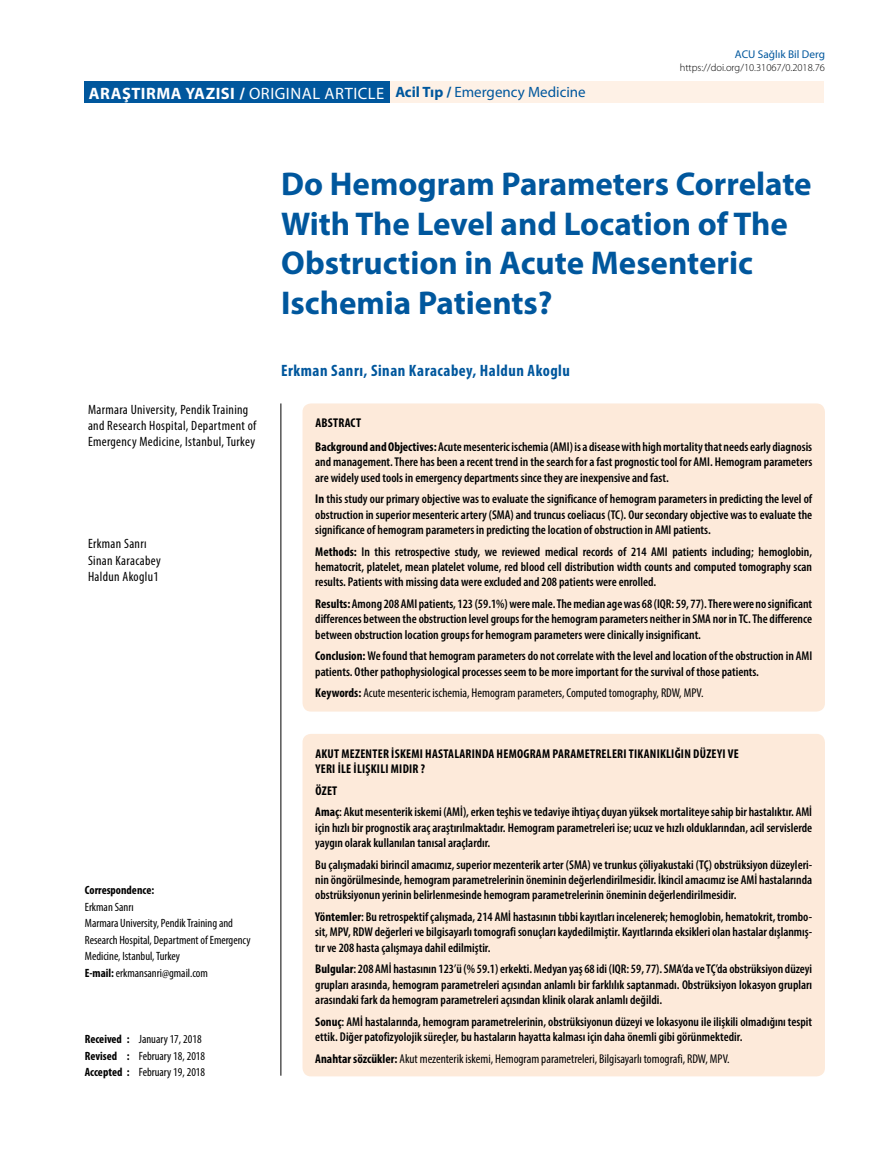
<style>
.page{position:relative;width:893px;height:1170px;background:#fff}
.page>*{position:absolute;margin:0;border:0;box-sizing:border-box;transform-origin:0 0}
.t1{font:700 33px/39.6px "Myriad Pro";color:#00579d}
.t2{font:700 condensed 16.5px "Myriad Pro";letter-spacing:.03em;color:#00579d}
.t3{font:15px "Myriad Pro";color:#00579d}
.t4{font:condensed 13.5px/16.2px "Myriad Pro";letter-spacing:.025em;color:#000}
.t5{font:600 condensed 12.75px/15.3px "Myriad Pro";color:#000}
.t6{font:condensed 12.75px "Myriad Pro";color:#000}
.t7{font:700 condensed 12.75px "Myriad Pro";letter-spacing:.02em;color:#000}
.t8{font:condensed 12px/16.5px "Myriad Pro";color:#000}
.t9{font:700 condensed 12px "Myriad Pro";color:#000}
.t10{font:11.25px "Myriad Pro";color:#00579d}
.t11{font:300 10.5px "Myriad Pro";color:#000}
.s1{font-weight:700;font-size:16.5px;color:#fff}
.s2{font-size:16.5px;color:#fff}
.s3{font-weight:700}
</style>
<div class="page">
<hr style="left:280px;top:403px;width:1px;height:672px;background:#000">
<div style="left:389px;top:82px;width:435px;height:21px;background:#fef1e6"></div>
<div style="left:84px;top:82px;width:305px;height:21px;background:#00579d"></div>
<div style="left:302px;top:403px;width:523px;height:308px;background:#fdeada;border-radius:9px"></div>
<div style="left:302px;top:733px;width:523px;height:343px;background:#fdeada;border-radius:9px"></div>
<p class="t10" style="left:735px;top:47px;width:91px">ACU Sağlık Bil Derg</p>
<p class="t3" style="left:89px;top:83px;width:498px"><span class="s1">ARAŞTIRMA YAZISI /</span> <span class="s2">ORIGINAL ARTICLE</span> <span class="s3">Acil Tıp /</span> Emergency Medicine</p>
<p class="t11" style="left:680px;top:62px;width:147px">https://doi.org/10.31067/0.2018.76</p>
<p class="t4" style="left:88px;top:401px;width:170px">Marmara University, Pendik Training and Research Hospital, Department of<br>Emergency Medicine, Istanbul, Turkey</p>
<p class="t4" style="left:88px;top:535px;width:74px">Erkman Sanrı<br>Sinan Karacabey<br>Haldun Akoglu1</p>
<p class="t9" style="left:85px;top:882px;width:71px">Correspondence:</p>
<p class="t8" style="left:85px;top:898px;width:167px">Erkman Sanrı<br>Marmara University, Pendik Training and<br>Research Hospital, Department of Emergency<br>Medicine, Istanbul, Turkey<br><span class="s3">E-mail:</span> erkmansanri@gmail.com</p>
<p class="t8" style="left:85px;top:1030px;width:122px"><span class="s3">Received :</span> January 17, 2018<br><span class="s3">Revised :</span> February 18, 2018<br><span class="s3">Accepted :</span> February 19, 2018</p>
<h1 class="t1" style="left:281px;top:163px;width:532px">Do Hemogram Parameters Correlate<br>With The Level and Location of The<br>Obstruction in Acute Mesenteric<br>Ischemia Patients?</h1>
<p class="t2" style="left:281px;top:360px;width:290px">Erkman Sanrı, Sinan Karacabey, Haldun Akoglu</p>
<p class="t5" style="left:315px;top:411px;width:498px;line-height:23.9px"><span class="s3">ABSTRACT<br>Background and Objectives:</span> Acute mesenteric ischemia (AMI) is a disease with high mortality that needs early diagnosis</p>
<p class="t5" style="left:315px;top:454px;width:498px">and management. There has been a recent trend in the search for a fast prognostic tool for AMI. Hemogram parameters are widely used tools in emergency departments since they are inexpensive and fast.</p>
<p class="t5" style="left:315px;top:491px;width:498px;text-align:justify"><span class="s3">In</span> this study our primary objective was to evaluate the significance of hemogram parameters in predicting the level of obstruction in superior mesenteric artery (SMA) and truncus coeliacus (TC). Our secondary objective was to evaluate the significance of hemogram parameters in predicting the location of obstruction in AMI patients.</p>
<p class="t5" style="left:315px;top:544px;width:498px;text-align:justify"><span class="s3">Methods:</span> In this retrospective study, we reviewed medical records of 214 AMI patients including; hemoglobin, hematocrit, platelet, mean platelet volume, red blood cell distribution width counts and computed tomography scan results. Patients with missing data were excluded and 208 patients were enrolled.</p>
<p class="t5" style="left:315px;top:596px;width:498px;text-align:justify"><span class="s3">Results:</span> Among 208 AMI patients, 123 (59.1%) were male. The median age was 68 (IQR: 59, 77). There were no significant differences between the obstruction level groups for the hemogram parameters neither in SMA nor in TC. The difference between obstruction location groups for hemogram parameters were clinically insignificant.</p>
<p class="t5" style="left:315px;top:648px;width:498px"><span class="s3">Conclusion:</span> We found that hemogram parameters do not correlate with the level and location of the obstruction in AMI patients. Other pathophysiological processes seem to be more important for the survival of those patients.</p>
<p class="t6" style="left:315px;top:685px;width:390px"><span class="s3">Keywords:</span> Acute mesenteric ischemia, Hemogram parameters, Computed tomography, RDW, MPV.</p>
<p class="t7" style="left:315px;top:745px;width:86px">Akut Mezenter İskemi</p>
<p class="t7" style="left:425px;top:745px;width:14px">Hasta</p>
<p class="t7" style="left:454px;top:745px;width:83px">larında Hemogram</p>
<p class="t7" style="left:552px;top:745px;width:13px">Parametre</p>
<p class="t7" style="left:607px;top:745px;width:132px">leri Tıkanıklığın Düzeyi ve</p>
<p class="t7" style="left:315px;top:760px;width:6px">Yeri</p>
<p class="t7" style="left:338px;top:760px;width:89px">İle İlişki li mi dir ?</p>
<p class="t5" style="left:315px;top:779px;width:498px;line-height:21.8px"><span class="s3">ÖZET<br>Amaç</span>: Akut mesenterik iskemi (AMİ), erken teşhis ve tedaviye ihtiyaç duyan yüksek mortaliteye sahip bir hastalıktır. AMİ</p>
<p class="t5" style="left:315px;top:820px;width:498px">için hızlı bir prognostik araç araştırılmaktadır. Hemogram parametreleri ise; ucuz ve hızlı olduklarından, acil servislerde yaygın olarak kullanılan tanısal araçlardır.</p>
<p class="t5" style="left:315px;top:857px;width:498px;text-align:justify">Bu çalışmadaki birincil amacımız, superior mezenterik arter (SMA) ve trunkus çöliyakustaki (TÇ) obstrüksiyon düzeyleri&shy;nin öngörülmesinde, hemogram parametrelerinin öneminin değerlendirilmesidir. İkincil amacımız ise AMİ hastalarında obstrüksiyonun yerinin belirlenmesinde hemogram parametrelerinin öneminin değerlendirilmesidir.</p>
<p class="t5" style="left:315px;top:909px;width:498px;text-align:justify"><span class="s3">Yöntemler</span>: Bu retrospektif çalışmada, 214 AMİ hastasının tıbbi kayıtları incelenerek; hemoglobin, hematokrit, trombo&shy;sit, MPV, RDW değerleri ve bilgisayarlı tomografi sonuçları kaydedilmiştir. Kayıtlarında eksikleri olan hastalar dışlanmış&shy;tır ve 208 hasta çalışmaya dahil edilmiştir.</p>
<p class="t5" style="left:315px;top:961px;width:498px;text-align:justify"><span class="s3">Bulgular</span>: 208 AMİ hastasının 123’ü (% 59.1) erkekti. Medyan yaş 68 idi (IQR: 59, 77). SMA’da ve TÇ’da obstrüksiyon düzeyi grupları arasında, hemogram parametreleri açısından anlamlı bir farklılık saptanmadı. Obstrüksiyon lokasyon grupları arasındaki fark da hemogram parametreleri açısından klinik olarak anlamlı değildi.</p>
<p class="t5" style="left:315px;top:1013px;width:498px"><span class="s3">Sonuç</span>: AMİ hastalarında, hemogram parametrelerinin, obstrüksiyonun düzeyi ve lokasyonu ile ilişkili olmadığını tespit ettik. Diğer patofizyolojik süreçler, bu hastaların hayatta kalması için daha önemli gibi görünmektedir.</p>
<p class="t6" style="left:315px;top:1050px;width:416px"><span class="s3">Anahtar sözcükler:</span> Akut mezenterik iskemi, Hemogram parametreleri, Bilgisayarlı tomografi, RDW, MPV.</p>
</div>
